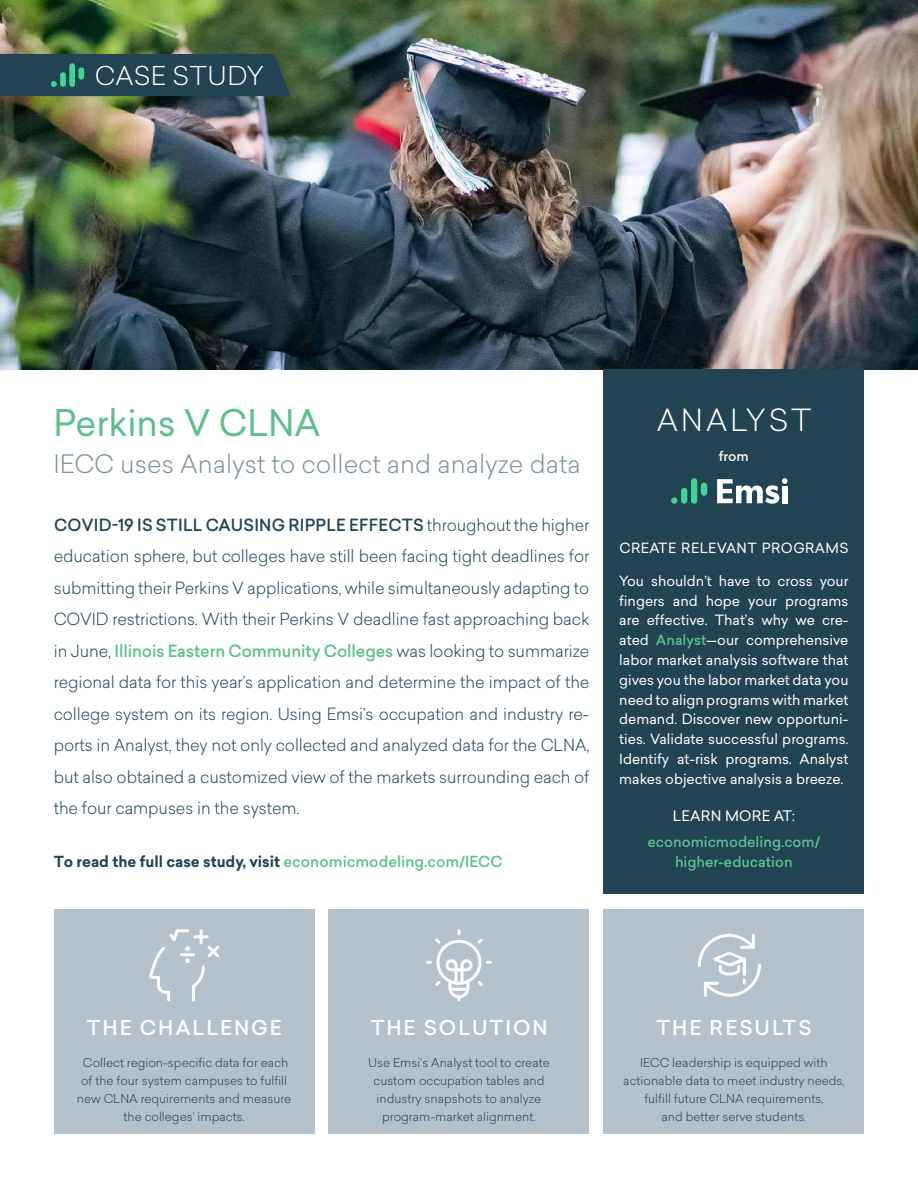
<style>
.page{position:relative;width:918px;height:1188px;background:#fff}
.page>*{position:absolute;margin:0;border:0;box-sizing:border-box;transform-origin:0 0}
.t1{font:36px "Sailec";color:#5dbf8c}
.t2{font:300 30px "Sailec";letter-spacing:.095em;color:#fff}
.t3{font:300 25.5px "Sailec";letter-spacing:.02em;color:#fff}
.t4{font:300 24.9px "Sailec";color:#7d919d}
.t5{font:500 20.1px "Sailec";letter-spacing:.095em;color:#fff}
.t6{font:300 16.5px/31.5px "Sailec";letter-spacing:-.005em;color:#214354;text-align:justify}
.t7{font:700 15px "Sailec";color:#214354}
.t8{font:500 14.25px/19.5px "Sailec";color:#5dbf8c;text-align:center}
.t9{font:14.25px "Sailec";letter-spacing:.015em;color:#fff}
.t10{font:13.8px/19.8px "Sailec";color:#fff;text-align:justify}
.t11{font:13.8px "Sailec";letter-spacing:.03em;color:#fff}
.t12{font:500 13.2px "Sailec";color:#fff}
.t13{font:300 12px/18px "Sailec";color:#214354;text-align:center}
.s1{font-weight:500}
.s2{font-weight:500;color:#5dbf8c}
</style>
<div class="page">
<div style="left:54px;top:910px;width:260px;height:224px;background:#b5c1cb"></div>
<div style="left:329px;top:910px;width:260px;height:224px;background:#b5c1cb"></div>
<div style="left:604px;top:910px;width:260px;height:224px;background:#b5c1cb"></div>
<img style="left:0;top:0;width:918px;height:369px">
<div style="left:0;top:54px;width:291px;height:42px;background:#214354"></div>
<div style="left:78px;top:67px;width:6px;height:13px;background:#41d592;border-radius:3px"></div>
<svg style="left:149px;top:929px;width:70px;height:72px"></svg>
<svg style="left:426px;top:929px;width:66px;height:72px"></svg>
<svg style="left:698px;top:934px;width:63px;height:63px"></svg>
<div style="left:604px;top:369px;width:260px;height:525px;background:#214354"></div>
<svg style="left:717px;top:478px;width:71px;height:26px"></svg>
<div style="left:681px;top:488px;width:6px;height:16px;background:#41d592;border-radius:3px"></div>
<div style="left:691px;top:478px;width:6px;height:26px;background:#41d592;border-radius:3px"></div>
<div style="left:671px;top:497px;width:6px;height:7px;background:#41d592;border-radius:50%"></div>
<div style="left:701px;top:483px;width:6px;height:13px;background:#41d592;border-radius:3px"></div>
<h3 class="t3" style="left:95px;top:58px;width:171px">CASE STUDY</h3>
<h1 class="t1" style="left:53px;top:398px;width:269px">Perkins V CLNA</h1>
<h3 class="t4" style="left:53px;top:446px;width:529px">IECC uses Analyst to collect and analyze data</h3>
<p class="t6" style="left:54px;top:509px;width:537px"><span class="s1">COVID-19 IS STILL CAUSING RIPPLE EFFECTS</span> throughout the higher education sphere, but colleges have still been facing tight deadlines for submitting their Perkins V applications, while simultaneously adapting to COVID restrictions. With their Perkins V deadline fast approaching back in June, <span class="s2">Illinois Eastern Community Colleges</span> was looking to summarize regional data for this year’s application and determine the impact of the college system on its region. Using Emsi’s occupation and industry re&shy;ports in Analyst, they not only collected and analyzed data for the CLNA, but also obtained a customized view of the markets surrounding each of the four campuses in the system.</p>
<p class="t7" style="left:54px;top:851px;width:450px">To read the full case study, visit <span class="s2">economicmodeling.com/IECC</span></p>
<h2 class="t2" style="left:657px;top:400px;width:156px">ANALYST</h2>
<p class="t12" style="left:719px;top:447px;width:32px">from</p>
<p class="t11" style="left:620px;top:538px;width:230px">CREATE RELEVANT PROGRAMS</p>
<p class="t10" style="left:619px;top:571px;width:231px">You shouldn’t have to cross your fingers and hope your programs are effective. That’s why we cre&shy;ated <span class="s2">Analyst</span>—our comprehensive labor market analysis software that gives you the labor market data you need to align programs with market demand. Discover new opportuni&shy;ties. Validate successful programs.<br>Identify at-risk programs. Analyst makes objective analysis a breeze.</p>
<p class="t9" style="left:673px;top:806px;width:124px">LEARN MORE AT:</p>
<p class="t8" style="left:648px;top:832px;width:174px">economicmodeling.com/ higher-education</p>
<p class="t5" style="left:87px;top:1014px;width:197px">THE CHALLENGE</p>
<p class="t5" style="left:371px;top:1014px;width:179px">THE SOLUTION</p>
<p class="t13" style="left:77px;top:1053px;width:216px">Collect region-specific data for each of the four system campuses to fulfill new CLNA requirements and measure the colleges’ impacts.</p>
<p class="t13" style="left:368px;top:1053px;width:183px">Use Emsi’s Analyst tool to create custom occupation tables and industry snapshots to analyze program-market alignment.</p>
<p class="t5" style="left:657px;top:1014px;width:157px">THE RESULTS</p>
<p class="t13" style="left:623px;top:1053px;width:223px">IECC leadership is equipped with actionable data to meet industry needs, fulfill future CLNA requirements,<br>and better serve students.</p>
</div>
